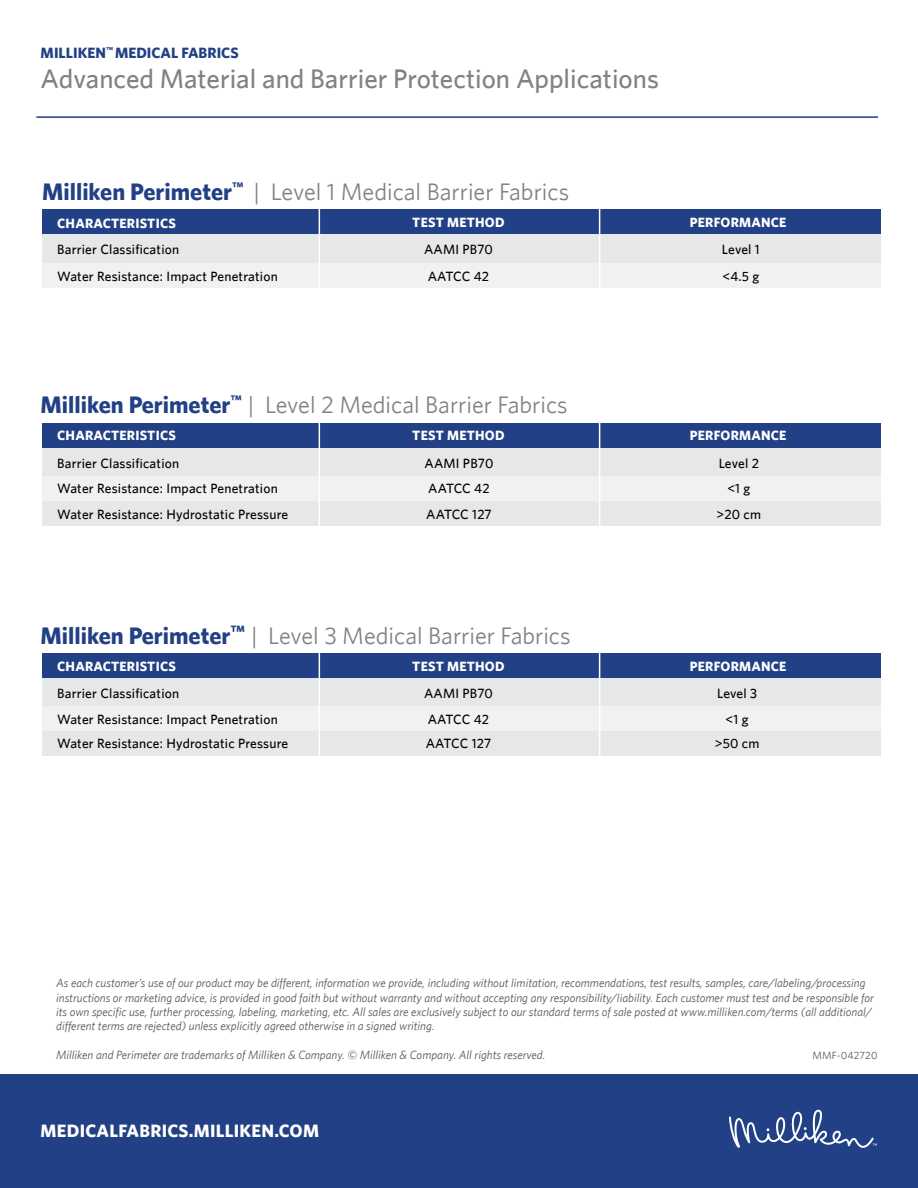
<style>
.page{position:relative;width:918px;height:1188px;background:#fff}
.page>*{position:absolute;margin:0;border:0;box-sizing:border-box;transform-origin:0 0}
.t1{font:500 27px "Whitney";color:#808285}
.t2{font:24px "Whitney";color:#808285}
.t3{font:700 18px "Whitney";letter-spacing:.015em;color:#fff}
.t4{font:700 15px "Whitney";color:#224085}
.t5{font:500 13.5px/25.3px "Whitney";letter-spacing:.015em;color:#000}
.t6{font:700 13.5px "Whitney";letter-spacing:.015em;color:#fff}
.t7{font:italic 12px/14.4px "Whitney";color:#58595b}
.t8{font:10.5px "Whitney";letter-spacing:.015em;color:#58595b}
.s1{font-weight:700;color:#224085}
</style>
<div class="page">
<div style="left:42px;top:501px;width:838px;height:25px;background:#e6e7e8"></div>
<div style="left:42px;top:446px;width:838px;height:30px;background:#e6e7e8"></div>
<div style="left:42px;top:476px;width:838px;height:25px;background:#f1f1f2"></div>
<div style="left:42px;top:423px;width:838px;height:25px;background:#224085"></div>
<hr style="left:319px;top:413px;width:1px;height:113px;background:#fff">
<hr style="left:599px;top:420px;width:1px;height:106px;background:#fff">
<div style="left:42px;top:731px;width:838px;height:25px;background:#e6e7e8"></div>
<div style="left:42px;top:677px;width:838px;height:29px;background:#e6e7e8"></div>
<div style="left:42px;top:706px;width:838px;height:25px;background:#f1f1f2"></div>
<div style="left:42px;top:653px;width:838px;height:25px;background:#224085"></div>
<hr style="left:319px;top:643px;width:1px;height:113px;background:#fff">
<hr style="left:599px;top:650px;width:1px;height:106px;background:#fff">
<div style="left:42px;top:233px;width:838px;height:30px;background:#e6e7e8"></div>
<div style="left:42px;top:263px;width:838px;height:25px;background:#f1f1f2"></div>
<div style="left:42px;top:209px;width:838px;height:25px;background:#224085"></div>
<hr style="left:319px;top:200px;width:1px;height:88px;background:#fff">
<hr style="left:599px;top:207px;width:1px;height:81px;background:#fff">
<div style="left:0;top:1075px;width:918px;height:113px;background:#224085"></div>
<svg style="left:729px;top:1110px;width:148px;height:38px"></svg>
<hr style="left:36px;top:116px;width:842px;height:2px;background:#224085">
<p class="t4" style="left:41px;top:43px;width:199px">MILLIKEN<sup>™</sup> MEDICAL FABRICS</p>
<h1 class="t1" style="left:40px;top:63px;width:620px">Advanced Material and Barrier Protection Applications</h1>
<h2 class="t2" style="left:42px;top:177px;width:529px"><span class="s1">Milliken Perimeter</span><sup>™</sup> | Level 1 Medical Barrier Fabrics</h2>
<p class="t6" style="left:57px;top:215px;width:120px">CHARACTERISTICS</p>
<p class="t5" style="left:57px;top:236px;width:222px;line-height:26.7px">Barrier Classification<br>Water Resistance: Impact Penetration</p>
<p class="t6" style="left:412px;top:215px;width:94px">TEST METHOD</p>
<p class="t6" style="left:690px;top:215px;width:98px">PERFORMANCE</p>
<p class="t5" style="left:424px;top:236px;width:70px;line-height:26.7px">AAMI PB70<br>AATCC 42</p>
<p class="t5" style="left:722px;top:236px;width:39px;line-height:26.7px">Level 1 &lt;4.5 g</p>
<h2 class="t2" style="left:40px;top:390px;width:529px"><span class="s1">Milliken Perimeter</span><sup>™</sup> | Level 2 Medical Barrier Fabrics</h2>
<p class="t6" style="left:57px;top:427px;width:120px">CHARACTERISTICS</p>
<p class="t5" style="left:57px;top:451px;width:233px">Barrier Classification<br>Water Resistance: Impact Penetration<br>Water Resistance: Hydrostatic Pressure</p>
<p class="t6" style="left:412px;top:427px;width:94px">TEST METHOD</p>
<p class="t6" style="left:690px;top:427px;width:98px">PERFORMANCE</p>
<p class="t5" style="left:425px;top:451px;width:70px">AAMI PB70<br>AATCC 42<br>AATCC 127</p>
<p class="t5" style="left:716px;top:451px;width:46px;text-align:center">Level 2 &lt;1 g &gt;20 cm</p>
<h2 class="t2" style="left:40px;top:622px;width:532px"><span class="s1">Milliken Perimeter</span><sup>™</sup> | Level 3 Medical Barrier Fabrics</h2>
<p class="t6" style="left:57px;top:658px;width:120px">CHARACTERISTICS</p>
<p class="t6" style="left:412px;top:658px;width:94px">TEST METHOD</p>
<p class="t6" style="left:690px;top:658px;width:98px">PERFORMANCE</p>
<p class="t5" style="left:57px;top:681px;width:233px;line-height:24.9px">Barrier Classification<br>Water Resistance: Impact Penetration<br>Water Resistance: Hydrostatic Pressure</p>
<p class="t5" style="left:715px;top:681px;width:46px;line-height:24.9px;text-align:center">Level 3 &lt;1 g &gt;50 cm</p>
<p class="t5" style="left:424px;top:681px;width:70px;line-height:24.9px">AAMI PB70<br>AATCC 42<br>AATCC 127</p>
<p class="t7" style="left:56px;top:976px;width:819px">As each customer’s use of our product may be different, information we provide, including without limitation, recommendations, test results, samples, care/labeling/processing instructions or marketing advice, is provided in good faith but without warranty and without accepting any responsibility/liability. Each customer must test and be responsible for its own specific use, further processing, labeling, marketing, etc. All sales are exclusively subject to our standard terms of sale posted at www.milliken.com/terms (all additional/ different terms are rejected) unless explicitly agreed otherwise in a signed writing.</p>
<p class="t7" style="left:56px;top:1048px;width:491px">Milliken and Perimeter are trademarks of Milliken &amp; Company. © Milliken &amp; Company. All rights reserved.</p>
<p class="t8" style="left:812px;top:1049px;width:67px">MMF-042720</p>
<h3 class="t3" style="left:40px;top:1120px;width:280px">MEDICALFABRICS.MILLIKEN.COM</h3>
</div>
